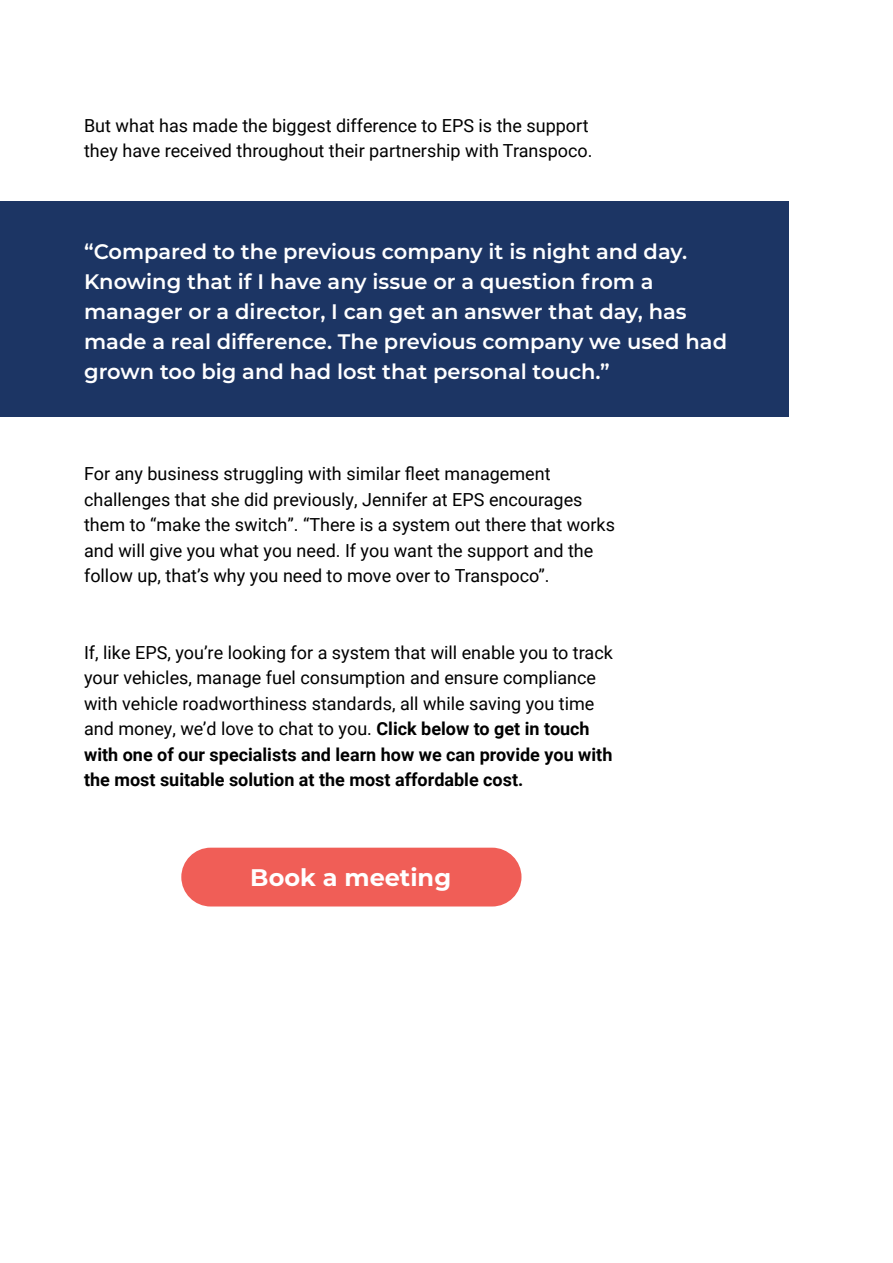
<style>
.page{position:relative;width:893px;height:1263px;background:#fff}
.page>*{position:absolute;margin:0;border:0;box-sizing:border-box;transform-origin:0 0}
.t1{font:700 24px "Montserrat";color:#fff}
.t2{font:600 21px/30px "Montserrat";color:#fff}
.t3{font:18px/25.5px "Roboto";color:#000}
.s1{font-weight:700}
</style>
<div class="page">
<div style="left:181px;top:848px;width:340px;height:58px;background:#f05e57;border-radius:29px"></div>
<div style="left:0;top:202px;width:789px;height:215px;background:#1c3564"></div>
<p class="t3" style="left:84px;top:112px;width:510px">But what has made the biggest difference to EPS is the support they have received throughout their partnership with Transpoco.</p>
<p class="t2" style="left:84px;top:236px;width:645px">“Compared to the previous company it is night and day.<br>Knowing that if I have any issue or a question from a manager or a director, I can get an answer that day, has made a real difference. The previous company we used had grown too big and had lost that personal touch.”</p>
<p class="t3" style="left:84px;top:460px;width:532px">For any business struggling with similar fleet management challenges that she did previously, Jennifer at EPS encourages them to “make the switch”. “There is a system out there that works and will give you what you need. If you want the support and the follow up, that’s why you need to move over to Transpoco”.</p>
<p class="t3" style="left:84px;top:639px;width:530px">If, like EPS, you’re looking for a system that will enable you to track your vehicles, manage fuel consumption and ensure compliance with vehicle roadworthiness standards, all while saving you time and money, we’d love to chat to you. <span class="s1">Click below to get in touch with one of our specialists and learn how we can provide you with the most suitable solution at the most affordable cost.</span></p>
<h1 class="t1" style="left:250px;top:860px;width:202px">Book a meeting</h1>
</div>
